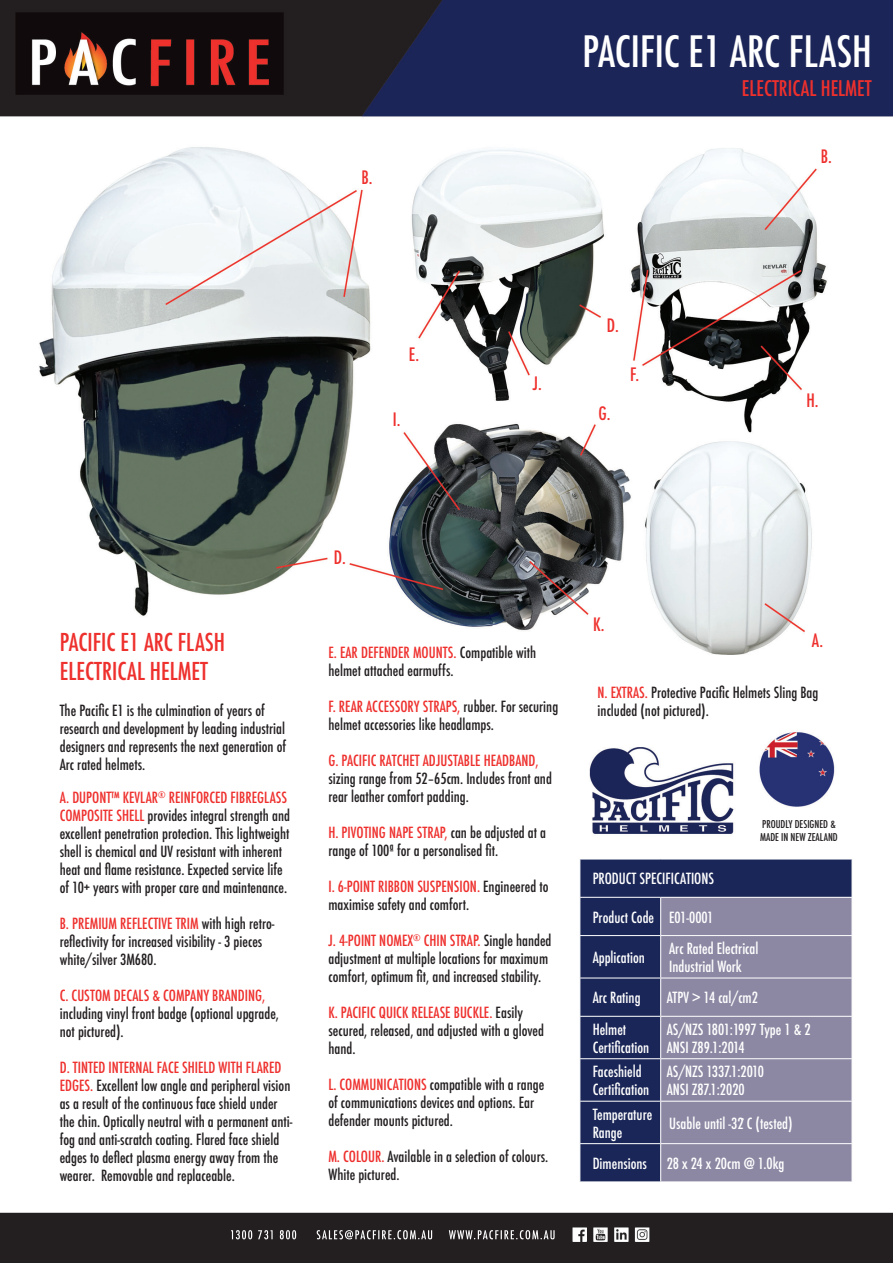
<style>
.page{position:relative;width:893px;height:1263px;background:#fff}
.page>*{position:absolute;margin:0;border:0;box-sizing:border-box;transform-origin:0 0}
.t1{font:500 condensed 42px "Futura";color:#fff}
.t2{font:500 condensed 24px/28.8px "Futura";color:#ee302d}
.t3{font:500 condensed 21px "Futura";color:#ee302d}
.t4{font:500 condensed 18px "Futura";color:#ee302d}
.t5{font:500 condensed 15px/18px "Futura";color:#231f20}
.t6{font:500 condensed 15px/18px "Futura";color:#fff}
.t7{font:500 condensed 15px "Futura";color:#ee302d}
.t8{font:500 condensed 10.5px/12.6px "Futura";color:#231f20}
.s1{color:#ee302d}
</style>
<div class="page">
<img style="left:0;top:0;width:893px;height:1263px">
<svg style="left:231px;top:1230px;width:324px;height:9px;background:#625f60"></svg>
<svg style="left:580px;top:860px;width:272px;height:321px;background:#222e5d"></svg>
<div style="left:661px;top:898px;width:191px;height:283px;background:#8c88a3"></div>
<hr style="left:579px;top:859px;width:82px;height:1px;background:#fff">
<hr style="left:579px;top:859px;width:1px;height:38px;background:#fff">
<hr style="left:661px;top:859px;width:191px;height:1px;background:#fff">
<hr style="left:852px;top:859px;width:1px;height:38px;background:#fff">
<hr style="left:579px;top:897px;width:82px;height:1px;background:#fff">
<hr style="left:579px;top:898px;width:1px;height:37px;background:#fff">
<hr style="left:661px;top:897px;width:191px;height:1px;background:#fff">
<hr style="left:660px;top:898px;width:1px;height:37px;background:#fff">
<hr style="left:852px;top:898px;width:1px;height:37px;background:#fff">
<hr style="left:579px;top:935px;width:82px;height:1px;background:#fff">
<hr style="left:579px;top:936px;width:1px;height:42px;background:#fff">
<hr style="left:661px;top:935px;width:191px;height:1px;background:#fff">
<hr style="left:660px;top:936px;width:1px;height:42px;background:#fff">
<hr style="left:852px;top:936px;width:1px;height:42px;background:#fff">
<hr style="left:579px;top:978px;width:82px;height:1px;background:#fff">
<hr style="left:579px;top:978px;width:1px;height:38px;background:#fff">
<hr style="left:661px;top:978px;width:191px;height:1px;background:#fff">
<hr style="left:660px;top:978px;width:1px;height:38px;background:#fff">
<hr style="left:852px;top:978px;width:1px;height:38px;background:#fff">
<hr style="left:579px;top:1016px;width:82px;height:1px;background:#fff">
<hr style="left:579px;top:1017px;width:1px;height:41px;background:#fff">
<hr style="left:661px;top:1016px;width:191px;height:1px;background:#fff">
<hr style="left:660px;top:1017px;width:1px;height:41px;background:#fff">
<hr style="left:852px;top:1017px;width:1px;height:41px;background:#fff">
<hr style="left:579px;top:1058px;width:82px;height:1px;background:#fff">
<hr style="left:579px;top:1059px;width:1px;height:42px;background:#fff">
<hr style="left:661px;top:1058px;width:191px;height:1px;background:#fff">
<hr style="left:660px;top:1059px;width:1px;height:42px;background:#fff">
<hr style="left:852px;top:1059px;width:1px;height:42px;background:#fff">
<hr style="left:579px;top:1101px;width:82px;height:1px;background:#fff">
<hr style="left:579px;top:1101px;width:1px;height:42px;background:#fff">
<hr style="left:661px;top:1101px;width:191px;height:1px;background:#fff">
<hr style="left:660px;top:1101px;width:1px;height:42px;background:#fff">
<hr style="left:852px;top:1101px;width:1px;height:42px;background:#fff">
<hr style="left:579px;top:1143px;width:82px;height:1px;background:#fff">
<hr style="left:579px;top:1144px;width:1px;height:37px;background:#fff">
<hr style="left:661px;top:1143px;width:191px;height:1px;background:#fff">
<hr style="left:660px;top:1144px;width:1px;height:37px;background:#fff">
<hr style="left:852px;top:1144px;width:1px;height:37px;background:#fff">
<hr style="left:579px;top:1181px;width:82px;height:1px;background:#fff">
<hr style="left:661px;top:1181px;width:191px;height:1px;background:#fff">
<p class="t4" style="left:361px;top:166px;width:13px">B.</p>
<h1 class="t1" style="left:582px;top:24px;width:291px">PACIFIC E1 ARC FLASH</h1>
<h3 class="t3" style="left:742px;top:75px;width:131px">ELECTRICAL HELMET</h3>
<p class="t4" style="left:821px;top:145px;width:13px">B.</p>
<p class="t4" style="left:409px;top:343px;width:12px">E.</p>
<p class="t4" style="left:393px;top:408px;width:9px">I.</p>
<p class="t4" style="left:533px;top:371px;width:10px">J.</p>
<p class="t4" style="left:607px;top:314px;width:14px">D.</p>
<p class="t4" style="left:598px;top:402px;width:14px">G.</p>
<p class="t4" style="left:630px;top:363px;width:10px">F.</p>
<p class="t4" style="left:806px;top:389px;width:14px">H.</p>
<h2 class="t2" style="left:60px;top:628px;width:167px">PACIFIC E1 ARC FLASH<br>ELECTRICAL HELMET</h2>
<p class="t5" style="left:60px;top:702px;width:228px">The Pacific E1 is the culmination of years of research and development by leading industrial designers and represents the next generation of Arc rated helmets.</p>
<p class="t5" style="left:60px;top:788px;width:232px"><span class="s1">A. DUPONT™ KEVLAR</span><sup>®</sup> <span class="s1">REINFORCED FIBREGLASS COMPOSITE SHELL</span> provides integral strength and excellent penetration protection. This lightweight shell is chemical and UV resistant with inherent heat and flame resistance. Expected service life of 10+ years with proper care and maintenance.</p>
<p class="t5" style="left:60px;top:914px;width:216px"><span class="s1">B. PREMIUM REFLECTIVE TRIM</span> with high retro&shy;reflectivity for increased visibility - 3 pieces white/silver 3M680.</p>
<p class="t7" style="left:60px;top:985px;width:207px">C. CUSTOM DECALS &amp; COMPANY BRANDING,</p>
<p class="t5" style="left:60px;top:1004px;width:221px">including vinyl front badge (optional upgrade, not pictured).</p>
<p class="t5" style="left:60px;top:1058px;width:234px"><span class="s1">D. TINTED INTERNAL FACE SHIELD WITH FLARED EDGES.</span> Excellent low angle and peripheral vision as a result of the continuous face shield under the chin. Optically neutral with a permanent anti&shy;fog and anti-scratch coating. Flared face shield edges to deflect plasma energy away from the wearer. Removable and replaceable.</p>
<p class="t4" style="left:334px;top:545px;width:14px">D.</p>
<p class="t5" style="left:328px;top:643px;width:209px"><span class="s1">E. EAR DEFENDER MOUNTS.</span> Compatible with helmet attached earmuffs.</p>
<p class="t5" style="left:328px;top:697px;width:231px"><span class="s1">F. REAR ACCESSORY STRAPS,</span> rubber. For securing helmet accessories like headlamps.</p>
<p class="t7" style="left:328px;top:751px;width:212px">G. PACIFIC RATCHET ADJUSTABLE HEADBAND,</p>
<p class="t5" style="left:328px;top:769px;width:225px">sizing range from 52–65cm. Includes front and rear leather comfort padding.</p>
<p class="t5" style="left:328px;top:823px;width:219px"><span class="s1">H. PIVOTING NAPE STRAP,</span> can be adjusted at a range of 100ª for a personalised fit.</p>
<p class="t5" style="left:328px;top:877px;width:222px"><span class="s1">I. 6-POINT RIBBON SUSPENSION.</span> Engineered to maximise safety and comfort.</p>
<p class="t5" style="left:328px;top:931px;width:225px"><span class="s1">J. 4-POINT NOMEX</span><sup>®</sup> <span class="s1">CHIN STRAP.</span> Single handed adjustment at multiple locations for maximum comfort, optimum fit, and increased stability.</p>
<p class="t5" style="left:328px;top:1003px;width:217px"><span class="s1">K. PACIFIC QUICK RELEASE BUCKLE.</span> Easily secured, released, and adjusted with a gloved hand.</p>
<p class="t5" style="left:328px;top:1075px;width:217px"><span class="s1">L. COMMUNICATIONS</span> compatible with a range of communications devices and options. Ear defender mounts pictured.</p>
<p class="t5" style="left:328px;top:1147px;width:221px"><span class="s1">M. COLOUR.</span> Available in a selection of colours.<br>White pictured.</p>
<p class="t4" style="left:593px;top:613px;width:13px">K.</p>
<p class="t4" style="left:812px;top:629px;width:13px">A.</p>
<p class="t5" style="left:598px;top:684px;width:222px"><span class="s1">N. EXTRAS.</span> Protective Pacific Helmets Sling Bag included (not pictured).</p>
<p class="t8" style="left:760px;top:818px;width:79px">PROUDLY DESIGNED &amp;<br>MADE IN NEW ZEALAND</p>
<p class="t6" style="left:593px;top:870px;width:123px">PRODUCT SPECIFICATIONS</p>
<p class="t6" style="left:593px;top:908px;width:122px">Product Code E01-0001</p>
<p class="t6" style="left:593px;top:948px;width:54px">Application</p>
<p class="t6" style="left:669px;top:939px;width:91px">Arc Rated Electrical<br>Industrial Work</p>
<p class="t6" style="left:593px;top:989px;width:49px">Arc Rating</p>
<p class="t6" style="left:667px;top:989px;width:93px">ATPV &gt; 14 cal/cm2</p>
<p class="t6" style="left:593px;top:1020px;width:58px">Helmet<br>Certification</p>
<p class="t6" style="left:667px;top:1020px;width:146px">AS/NZS 1801:1997 Type 1 &amp; 2<br>ANSI Z89.1:2014</p>
<p class="t6" style="left:593px;top:1063px;width:58px">Faceshield<br>Certification</p>
<p class="t6" style="left:667px;top:1063px;width:99px">AS/NZS 1337.1:2010<br>ANSI Z87.1:2020</p>
<p class="t6" style="left:593px;top:1105px;width:61px">Temperature<br>Range</p>
<p class="t6" style="left:669px;top:1114px;width:125px">Usable until -32 ̊C (tested)</p>
<p class="t6" style="left:593px;top:1154px;width:56px">Dimensions</p>
<p class="t6" style="left:667px;top:1154px;width:119px">28 x 24 x 20cm @ 1.0kg</p>
</div>
